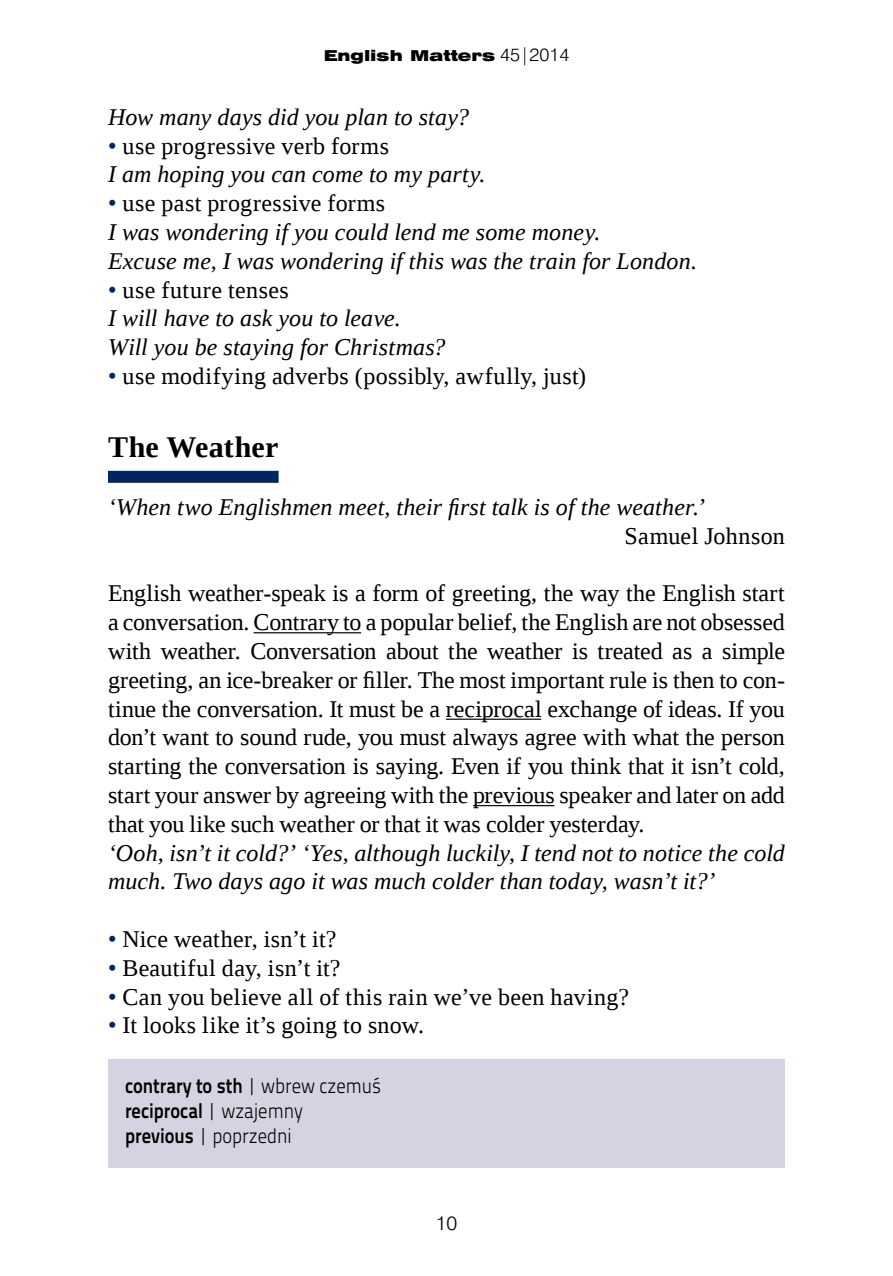
<style>
.page{position:relative;width:893px;height:1276px;background:#fff}
.page>*{position:absolute;margin:0;border:0;box-sizing:border-box;transform-origin:0 0}
.t1{font:700 30px "Liberation Serif";letter-spacing:.005em;color:#000}
.t2{font:24px/28.8px "Liberation Serif";letter-spacing:.01em;color:#000;text-align:justify}
.t3{font:italic 24px/28.8px "Liberation Serif";letter-spacing:.005em;color:#000}
.t4{font:700 21px/25.2px "Titillium Text 22 L";color:#000;scale:.88 1}
.t5{font:300 19.5px "Swis 721 Lt PL";color:#000;scale:1.04 1}
.t6{font:900 expanded 15px "Swis 721 Blk Ex PL";color:#000;scale:1.04 1}
.s1{font-family:"Swis 721 Lt PL";font-weight:300;font-stretch:normal;font-size:18px}
.s2{font-family:"Gill Sans";font-style:normal;color:#00265e}
.s3{font-style:normal}
.s4{font-family:"Gill Sans";color:#00265e}
.s5{font-weight:300}
</style>
<div class="page">
<div style="left:108px;top:471px;width:171px;height:12px;background:#00265e"></div>
<hr style="left:254px;top:632px;width:107px;height:1px;background:#000">
<hr style="left:446px;top:718px;width:95px;height:2px;background:#000">
<hr style="left:473px;top:805px;width:81px;height:1px;background:#000">
<div style="left:108px;top:1060px;width:677px;height:108px;background:#d4d3e1"></div>
<p class="t6" style="left:324px;top:47px;width:238px">English Matters <span class="s1">45|2014</span></p>
<p class="t3" style="left:108px;top:102px;width:363px">How many days did you plan to stay?</p>
<p class="t3" style="left:108px;top:131px;width:379px"><span class="s2">•</span> <span class="s3">use progressive verb forms<br></span>I am hoping you can come to my party.</p>
<p class="t3" style="left:108px;top:189px;width:590px"><span class="s2">•</span> <span class="s3">use past progressive forms<br></span>I was wondering if you could lend me some money.<br>Excuse me, I was wondering if this was the train for London.</p>
<p class="t3" style="left:108px;top:275px;width:339px"><span class="s2">•</span> <span class="s3">use future tenses<br></span>I will have to ask you to leave.<br>Will you be staying for Christmas?</p>
<p class="t2" style="left:108px;top:361px;width:480px"><span class="s4">•</span> use modifying adverbs (possibly, awfully, just)</p>
<p class="t1" style="left:108px;top:427px;width:172px">The Weather</p>
<p class="t3" style="left:108px;top:492px;width:599px">‘When two Englishmen meet, their first talk is of the weather.’</p>
<p class="t2" style="left:625px;top:521px;width:162px">Samuel Johnson</p>
<p class="t2" style="left:108px;top:579px;width:678px">English weather-speak is a form of greeting, the way the English start a conversation. Contrary to a popular belief, the English are not obsessed with weather. Conversation about the weather is treated as a simple greeting, an ice-breaker or filler. The most important rule is then to con&shy;tinue the conversation. It must be a reciprocal exchange of ideas. If you don’t want to sound rude, you must always agree with what the person starting the conversation is saying. Even if you think that it isn’t cold, start your answer by agreeing with the previous speaker and later on add that you like such weather or that it was colder yesterday.</p>
<p class="t3" style="left:108px;top:838px;width:678px">‘Ooh, isn’t it cold?’ ‘Yes, although luckily, I tend not to notice the cold much. Two days ago it was much colder than today, wasn’t it?’</p>
<p class="t2" style="left:108px;top:924px;width:230px"><span class="s4">•</span> Nice weather, isn’t it?</p>
<p class="t2" style="left:108px;top:953px;width:234px"><span class="s4">•</span> Beautiful day, isn’t it?</p>
<p class="t2" style="left:108px;top:982px;width:523px"><span class="s4">•</span> Can you believe all of this rain we’ve been having?</p>
<p class="t2" style="left:108px;top:1011px;width:317px"><span class="s4">•</span> It looks like it’s going to snow.</p>
<p class="t4" style="left:125px;top:1071px;width:293px">contrary to sth <span class="s5">| wbrew czemuś </span>reciprocal <span class="s5">| wzajemny<br></span>previous <span class="s5">| poprzedni</span></p>
<p class="t5" style="left:436px;top:1210px;width:22px">10</p>
</div>
